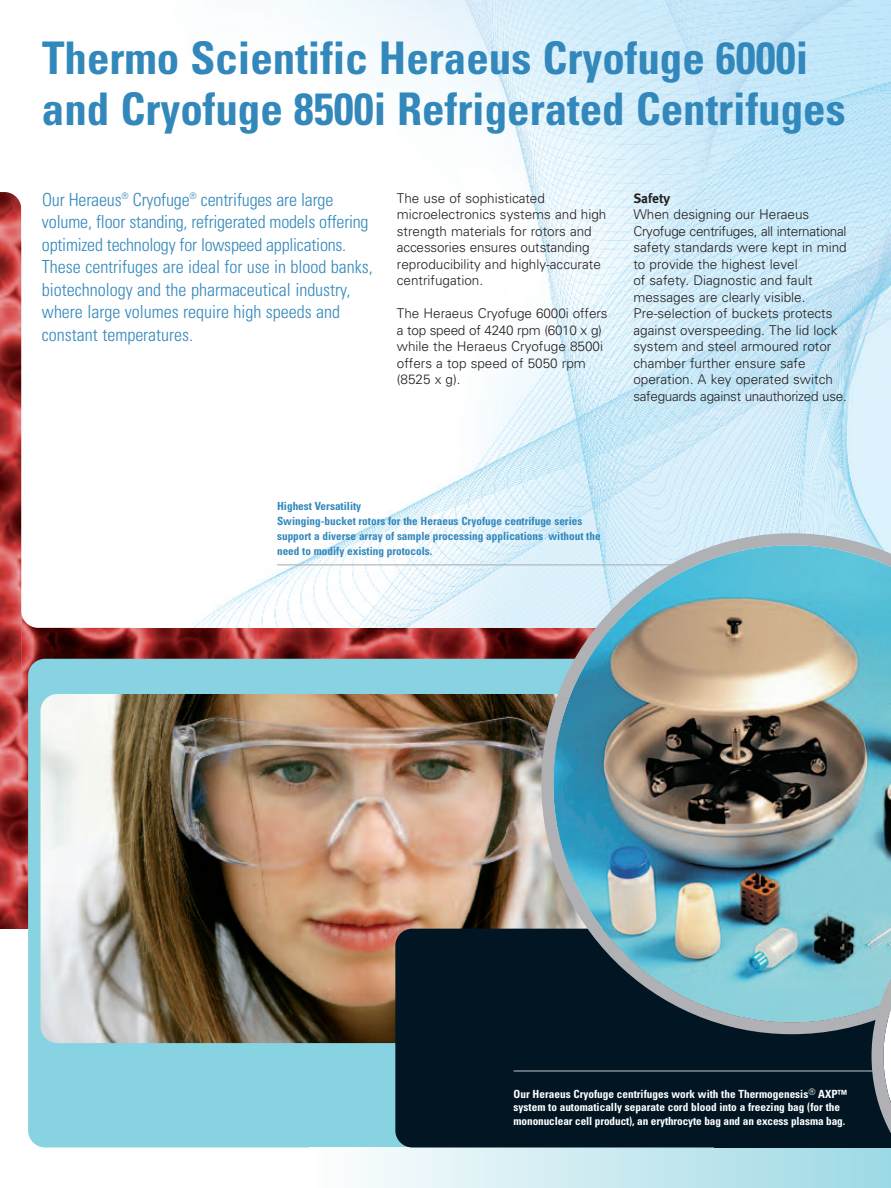
<style>
.page{position:relative;width:891px;height:1188px;background:#fff}
.page>*{position:absolute;margin:0;border:0;box-sizing:border-box;transform-origin:0 0}
.t1{font:700 condensed 45px/51px "Univers";color:#3287bb}
.t2{font:300 condensed 18px/22.5px "Univers";color:#3287bb}
.t3{font:300 13.5px/16.5px "Univers";color:#231f20}
.t4{font:13.5px "Meta Bold LF";color:#231f20}
.t5{font:700 condensed 11.25px/13.5px "Univers";color:#fff}
.t6{font:700 condensed 11.25px/15px "Univers";color:#3287bb}
</style>
<div class="page">
<img style="left:0;top:628px;width:541px;height:300px">
<img style="left:0;top:192px;width:21px;height:502px">
<img style="left:193px;top:0;width:698px;height:628px">
<div style="left:28px;top:659px;width:667px;height:489px;background:#88d3e1;border-radius:17px"></div>
<img style="left:40px;top:694px;width:584px;height:349px;border-radius:17px">
<div style="left:309px;top:1147px;width:582px;height:41px;background:linear-gradient(to right,#fefefe,#9dd8e5)"></div>
<div style="left:395px;top:929px;width:319px;height:219px;background:#011622"></div>
<div style="left:714px;top:927px;width:177px;height:221px;background:#011622"></div>
<img style="left:541px;top:533px;width:350px;height:501px">
<svg style="left:872px;top:892px;width:19px;height:296px;background:#91b1b9"></svg>
<hr style="left:277px;top:564px;width:405px;height:1px;background:#b0b1b5">
<hr style="left:514px;top:1070px;width:363px;height:2px;background:#b0b1b5">
<h1 class="t1" style="left:42px;top:37px;width:805px">Thermo Scientific Heraeus Cryofuge 6000i and Cryofuge 8500i Refrigerated Centrifuges</h1>
<p class="t2" style="left:42px;top:190px;width:332px">Our Heraeus<sup>®</sup> Cryofuge<sup>®</sup> centrifuges are large volume, floor standing, refrigerated models offering optimized technology for lowspeed applications.<br>These centrifuges are ideal for use in blood banks, biotechnology and the pharmaceutical industry, where large volumes require high speeds and constant temperatures.</p>
<p class="t3" style="left:397px;top:191px;width:211px">The use of sophisticated microelectronics systems and high strength materials for rotors and accessories ensures outstanding reproducibility and highly-accurate centrifugation.</p>
<p class="t3" style="left:397px;top:306px;width:212px">The Heraeus Cryofuge 6000i offers a top speed of 4240 rpm (6010 x g) while the Heraeus Cryofuge 8500i offers a top speed of 5050 rpm (8525 x g).</p>
<p class="t4" style="left:633px;top:193px;width:38px">Safety</p>
<p class="t3" style="left:633px;top:208px;width:215px">When designing our Heraeus Cryofuge centrifuges, all international safety standards were kept in mind to provide the highest level<br>of safety. Diagnostic and fault messages are clearly visible.<br>Pre-selection of buckets protects against overspeeding. The lid lock system and steel armoured rotor chamber further ensure safe operation. A key operated switch safeguards against unauthorized use.</p>
<p class="t6" style="left:277px;top:500px;width:325px">Highest Versatility<br>Swinging-bucket rotors for the Heraeus Cryofuge centrifuge series support a diverse array of sample processing applications without the need to modify existing protocols.</p>
<p class="t5" style="left:514px;top:1088px;width:335px">Our Heraeus Cryofuge centrifuges work with the Thermogenesis<sup>®</sup> AXP™ system to automatically separate cord blood into a freezing bag (for the mononuclear cell product), an erythrocyte bag and an excess plasma bag.</p>
</div>
